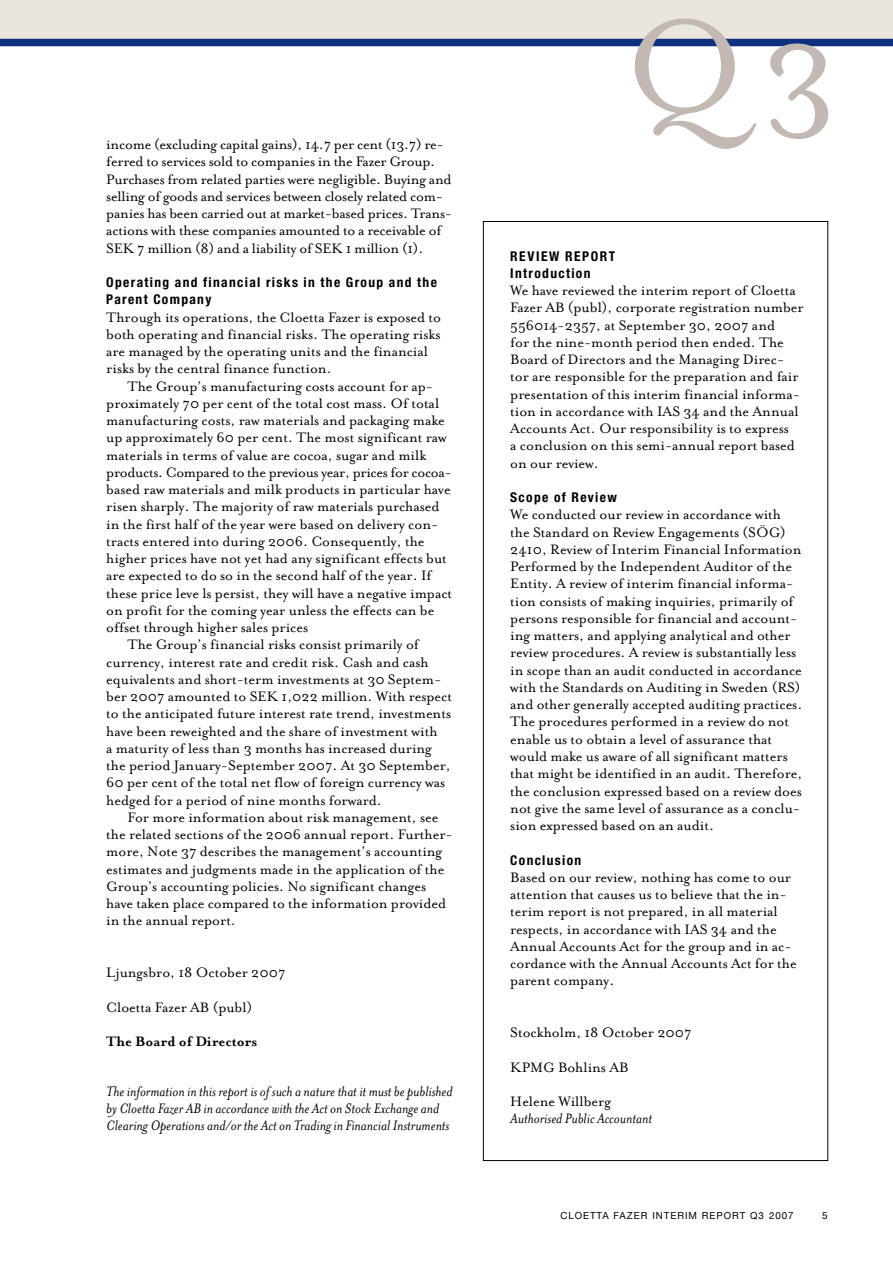
<style>
.page{position:relative;width:893px;height:1263px;background:#fff}
.page>*{position:absolute;margin:0;border:0;box-sizing:border-box;transform-origin:0 0}
.t1{font:150px "Mrs Eaves Roman";color:#c4b9b2}
.t2{font:15.75px/17.2px "Mrs Eaves Roman";color:#000}
.t3{font:italic 15.75px/17.2px "Mrs Eaves";color:#000}
.t4{font:15.75px "Mrs Eaves Roman";letter-spacing:-.02em;color:#000}
.t5{font:700 15.75px "Mrs Eaves";color:#000}
.t6{font:700 condensed 13.5px/17.2px "Helvetica Neue";letter-spacing:.1em;color:#000}
.t7{font:9.75px "Helvetica Neue";letter-spacing:.1em;color:#000}
</style>
<div class="page">
<div style="left:0;top:0;width:893px;height:43px;background:#eae5df"></div>
<div style="left:0;top:39px;width:893px;height:7px;background:#0d317e"></div>
<p class="t2" style="left:106px;top:136px;width:347px">income (excluding capital gains), 14.7 per cent (13.7) re&shy;ferred to services sold to companies in the Fazer Group.<br>Purchases from related parties were negligible. Buying and selling of goods and services between closely related com&shy;panies has been carried out at market-based prices. Trans&shy;actions with these companies amounted to a receivable of SEK 7 million (8) and a liability of SEK 1 million (1).</p>
<p class="t6" style="left:106px;top:273px;width:332px">Operating and financial risks in the Group and the<br>Parent Company</p>
<p class="t2" style="left:106px;top:308px;width:336px">Through its operations, the Cloetta Fazer is exposed to both operating and financial risks. The operating risks are managed by the operating units and the financial risks by the central finance function.</p>
<p class="t2" style="left:128px;top:377px;width:307px">The Group’s manufacturing costs account for ap-</p>
<p class="t2" style="left:106px;top:395px;width:334px">proximately 70 per cent of the total cost mass. Of total</p>
<p class="t2" style="left:106px;top:412px;width:340px">manufacturing costs, raw materials and packaging make</p>
<p class="t2" style="left:106px;top:429px;width:342px">up approximately 60 per cent. The most significant raw</p>
<p class="t2" style="left:106px;top:446px;width:321px">materials in terms of value are cocoa, sugar and milk</p>
<p class="t4" style="left:106px;top:463px;width:347px">products. Compared to the previous year, prices for cocoa-</p>
<p class="t2" style="left:106px;top:481px;width:346px">based raw materials and milk products in particular have</p>
<p class="t2" style="left:106px;top:498px;width:335px">risen sharply. The majority of raw materials purchased</p>
<p class="t2" style="left:106px;top:515px;width:333px">in the first half of the year were based on delivery con-</p>
<p class="t2" style="left:106px;top:533px;width:320px">tracts entered into during 2006. Consequently, the</p>
<p class="t2" style="left:106px;top:550px;width:342px">higher prices have not yet had any significant effects but</p>
<p class="t2" style="left:106px;top:567px;width:327px">are expected to do so in the second half of the year. If</p>
<p class="t2" style="left:106px;top:584px;width:347px">these price leve ls persist, they will have a negative impact</p>
<p class="t2" style="left:106px;top:602px;width:330px">on profit for the coming year unless the effects can be</p>
<p class="t2" style="left:106px;top:619px;width:203px">offset through higher sales prices</p>
<p class="t2" style="left:128px;top:636px;width:293px">The Group’s financial risks consist primarily of</p>
<p class="t2" style="left:106px;top:653px;width:324px">currency, interest rate and credit risk. Cash and cash</p>
<p class="t2" style="left:106px;top:671px;width:336px">equivalents and short-term investments at 30 Septem-</p>
<p class="t2" style="left:106px;top:688px;width:347px">ber 2007 amounted to SEK 1,022 million. With respect</p>
<p class="t2" style="left:106px;top:705px;width:346px">to the anticipated future interest rate trend, investments</p>
<p class="t2" style="left:106px;top:722px;width:333px">have been reweighted and the share of investment with</p>
<p class="t2" style="left:106px;top:740px;width:327px">a maturity of less than 3 months has increased during</p>
<p class="t2" style="left:106px;top:757px;width:346px">the period January-September 2007. At 30 September,</p>
<p class="t2" style="left:106px;top:774px;width:340px">60 per cent of the total net flow of foreign currency was</p>
<p class="t2" style="left:106px;top:791px;width:277px">hedged for a period of nine months forward.</p>
<p class="t2" style="left:128px;top:809px;width:312px">For more information about risk management, see</p>
<p class="t2" style="left:106px;top:826px;width:348px">the related sections of the 2006 annual report. Further-</p>
<p class="t2" style="left:106px;top:843px;width:337px">more, Note 37 describes the management’s accounting</p>
<p class="t2" style="left:106px;top:860px;width:340px">estimates and judgments made in the application of the</p>
<p class="t2" style="left:106px;top:878px;width:321px">Group’s accounting policies. No significant changes</p>
<p class="t2" style="left:106px;top:895px;width:341px">have taken place compared to the information provided</p>
<p class="t2" style="left:106px;top:912px;width:131px">in the annual report.</p>
<p class="t2" style="left:106px;top:955px;width:181px;line-height:34.5px">Ljungsbro, 18 October 2007<br>Cloetta Fazer AB (publ)</p>
<p class="t5" style="left:106px;top:1032px;width:152px">The Board of Directors</p>
<p class="t3" style="left:106px;top:1082px;width:348px">The information in this report is of such a nature that it must be published by Cloetta Fazer AB in accordance with the Act on Stock Exchange and<br>Clearing Operations and/or the Act on Trading in Financial Instruments</p>
<h1 class="t1" style="left:624px;top:-15px;width:215px">Q3</h1>
<p class="t6" style="left:510px;top:247px;width:82px">Reviewreport<br>Introduction</p>
<p class="t2" style="left:510px;top:282px;width:295px">We have reviewed the interim report of Cloetta Fazer AB (publ), corporate registration number 556014-2357, at September 30, 2007 and<br>for the nine-month period then ended. The Board of Directors and the Managing Direc&shy;tor are responsible for the preparation and fair presentation of this interim financial informa&shy;tion in accordance with IAS 34 and the Annual Accounts Act. Our responsibility is to express<br>a conclusion on this semi-annual report based on our review.</p>
<p class="t6" style="left:510px;top:489px;width:108px">Scope of Review</p>
<p class="t2" style="left:510px;top:506px;width:294px">We conducted our review in accordance with the Standard on Review Engagements (SÖG)<br>2410, Review of Interim Financial Information Performed by the Independent Auditor of the Entity. A review of interim financial informa&shy;tion consists of making inquiries, primarily of persons responsible for financial and account&shy;ing matters, and applying analytical and other review procedures. A review is substantially less in scope than an audit conducted in accordance with the Standards on Auditing in Sweden (RS) and other generally accepted auditing practices.<br>The procedures performed in a review do not enable us to obtain a level of assurance that would make us aware of all significant matters that might be identified in an audit. Therefore, the conclusion expressed based on a review does not give the same level of assurance as a conclu&shy;sion expressed based on an audit.</p>
<p class="t6" style="left:510px;top:851px;width:73px">Conclusion</p>
<p class="t2" style="left:510px;top:869px;width:288px">Based on our review, nothing has come to our attention that causes us to believe that the in&shy;terim report is not prepared, in all material respects, in accordance with IAS 34 and the Annual Accounts Act for the group and in ac&shy;cordance with the Annual Accounts Act for the parent company.</p>
<p class="t2" style="left:510px;top:1015px;width:183px;line-height:34.5px">Stockholm, 18 October 2007<br>KPMG Bohlins AB<br>Helene Willberg</p>
<p class="t3" style="left:510px;top:1110px;width:143px">Authorised Public Accountant</p>
<p class="t7" style="left:560px;top:1209px;width:235px">CLOETTA FAZER INTERIM REPORT Q3 2007</p>
</div>
